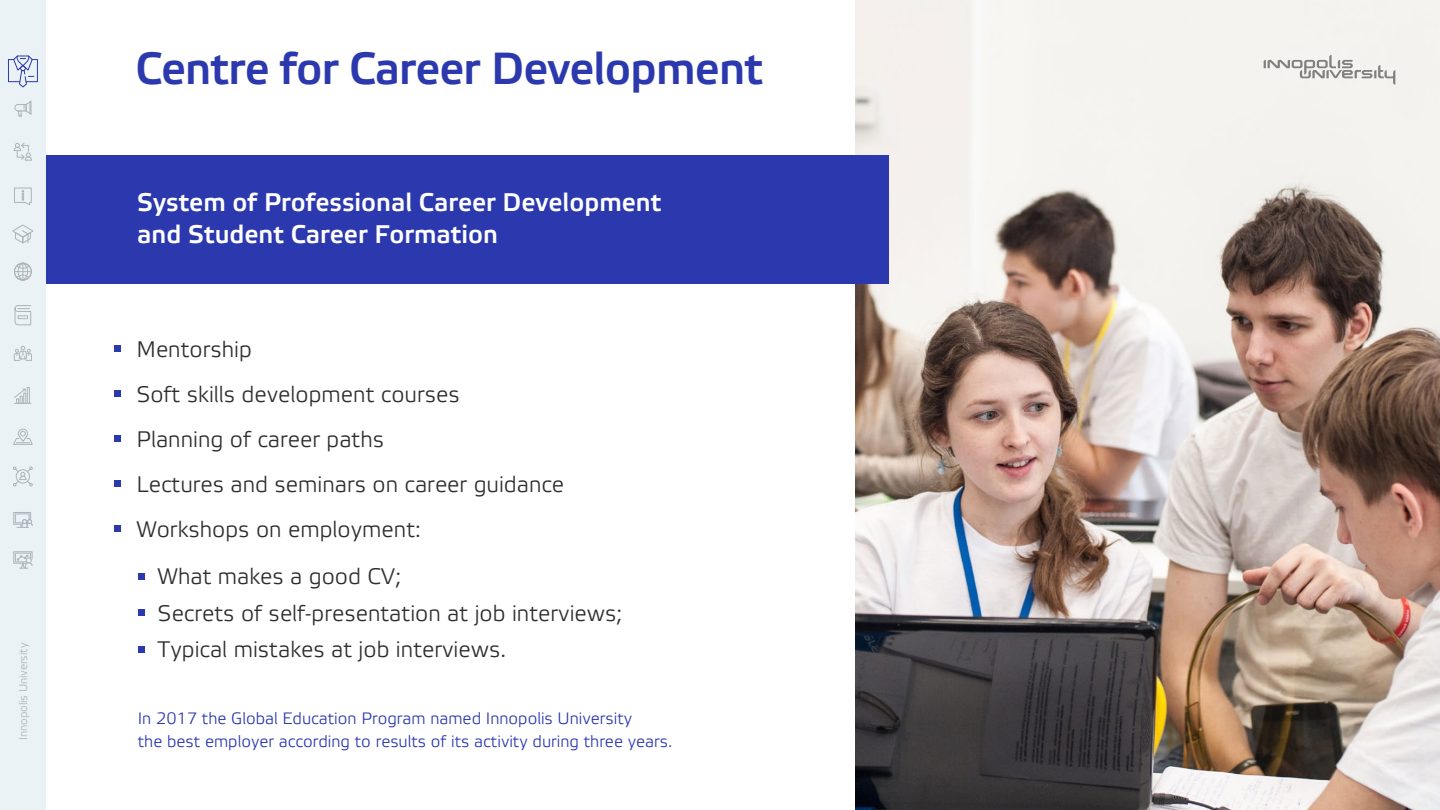
<style>
.page{position:relative;width:1440px;height:810px;background:#fff}
.page>*{position:absolute;margin:0;border:0;box-sizing:border-box;transform-origin:0 0}
.t1{font:45px "Elektra Medium Pro";letter-spacing:-.02em;color:#2c39ae}
.t2{font:25.5px/32.2px "Elektra Medium Pro";color:#fff}
.t3{font:22.5px/45px "Elektra Light Pro";color:#2e2e2e}
.t4{font:16.5px/23.2px "Elektra Light Pro";color:#2c39ae}
.t5{font:11.25px "Elektra Light Pro";letter-spacing:-.015em;color:#adb4ba}
</style>
<div class="page">
<img style="left:855px;top:0;width:585px;height:810px">
<div style="left:0;top:155px;width:889px;height:129px;background:#2c39ae"></div>
<svg style="left:115px;top:346px;width:6px;height:6px"></svg>
<div style="left:115px;top:390px;width:6px;height:7px;background:#2c39ae"></div>
<div style="left:115px;top:435px;width:6px;height:7px;background:#2c39ae"></div>
<svg style="left:115px;top:481px;width:6px;height:6px"></svg>
<div style="left:115px;top:525px;width:6px;height:7px;background:#2c39ae"></div>
<svg style="left:139px;top:573px;width:6px;height:6px"></svg>
<div style="left:139px;top:609px;width:6px;height:7px;background:#2c39ae"></div>
<svg style="left:139px;top:646px;width:6px;height:6px"></svg>
<div style="left:0;top:0;width:45px;height:810px;background:#ebf2f5"></div>
<svg style="left:1264px;top:55px;width:131px;height:30px"></svg>
<svg style="left:8px;top:55px;width:30px;height:33px"></svg>
<div style="left:27px;top:387px;width:3px;height:17px;border:1px solid #adb4ba"></div>
<svg style="left:14px;top:389px;width:17px;height:15px"></svg>
<svg style="left:14px;top:346px;width:18px;height:15px"></svg>
<svg style="left:15px;top:305px;width:16px;height:20px"></svg>
<svg style="left:14px;top:263px;width:18px;height:17px"></svg>
<svg style="left:12px;top:225px;width:21px;height:19px"></svg>
<svg style="left:14px;top:188px;width:18px;height:17px"></svg>
<svg style="left:13px;top:467px;width:19px;height:19px"></svg>
<svg style="left:14px;top:143px;width:18px;height:18px"></svg>
<svg style="left:15px;top:101px;width:17px;height:16px"></svg>
<svg style="left:13px;top:429px;width:20px;height:16px"></svg>
<svg style="left:14px;top:512px;width:17px;height:12px"></svg>
<div style="left:15px;top:514px;width:14px;height:9px;background:#ebf2f5;border:1px solid #adb4ba"></div>
<svg style="left:17px;top:520px;width:16px;height:8px"></svg>
<svg style="left:13px;top:551px;width:19px;height:18px"></svg>
<p class="t5" style="left:17px;top:740px;width:98px;rotate:-90deg">Innopolis University</p>
<h1 class="t1" style="left:135px;top:44px;width:629px">Centre for Career Development</h1>
<p class="t2" style="left:137px;top:187px;width:526px">System of Professional Career Development and Student Career Formation</p>
<p class="t3" style="left:136px;top:328px;width:429px">Mentorship<br>Soft skills development courses<br>Planning of career paths<br>Lectures and seminars on career guidance<br>Workshops on employment:</p>
<p class="t3" style="left:158px;top:559px;width:466px;line-height:36.8px">What makes a good CV;<br>Secrets of self-presentation at job interviews;<br>Typical mistakes at job interviews.</p>
<p class="t4" style="left:138px;top:707px;width:536px">In 2017 the Global Education Program named Innopolis University<br>the best employer according to results of its activity during three years.</p>
</div>
